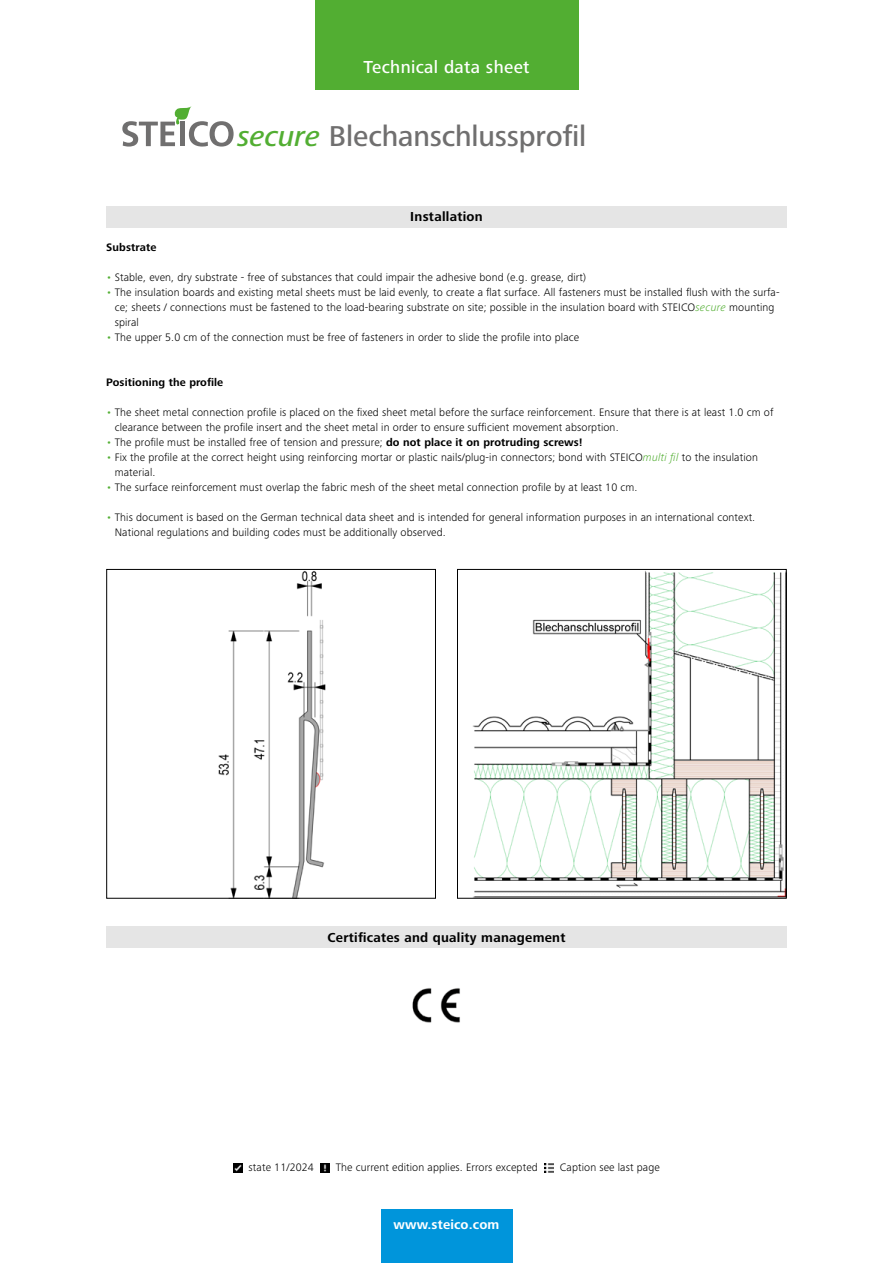
<style>
.page{position:relative;width:893px;height:1263px;background:#fff}
.page>*{position:absolute;margin:0;border:0;box-sizing:border-box;transform-origin:0 0}
.t1{font:500 29.7px "Frutiger Next LTW1 G";letter-spacing:-.005em;color:#706f6f}
.t2{font:500 18px "Frutiger Next LTW1 G";letter-spacing:.02em;color:#fff}
.t3{font:700 13.5px "Frutiger Next LTW1 G";letter-spacing:.02em;color:#000}
.t4{font:700 13.5px "Frutiger Next LTW1 G";letter-spacing:.01em;color:#fff}
.t5{font:300 11.25px/15px "Frutiger Next LTW1 G";letter-spacing:.01em;color:#000}
.t6{font:700 11.25px "Frutiger Next LTW1 G";letter-spacing:.01em;color:#000}
.s1{font-style:italic;color:#52ae32}
.s2{color:#52ae32}
.s3{font-weight:700}
</style>
<div class="page">
<svg style="left:122px;top:106px;width:112px;height:41px"></svg>
<div style="left:106px;top:206px;width:681px;height:21px;background:#e5e5e5"></div>
<img style="left:218px;top:571px;width:108px;height:326px">
<div style="left:106px;top:569px;width:330px;height:330px;border:1px solid #000"></div>
<img style="left:472px;top:571px;width:313px;height:326px">
<div style="left:457px;top:569px;width:330px;height:330px;border:1px solid #000"></div>
<div style="left:106px;top:927px;width:681px;height:21px;background:#e5e5e5"></div>
<img style="left:412px;top:988px;width:48px;height:35px">
<div style="left:315px;top:0;width:263px;height:89px;background:#52ae32"></div>
<div style="left:381px;top:1210px;width:131px;height:53px;background:#0095db"></div>
<svg style="left:233px;top:1163px;width:9px;height:9px"></svg>
<svg style="left:320px;top:1163px;width:10px;height:9px"></svg>
<svg style="left:544px;top:1163px;width:10px;height:9px"></svg>
<h2 class="t2" style="left:363px;top:56px;width:168px">Technical data sheet</h2>
<h1 class="t1" style="left:237px;top:119px;width:350px"><span class="s1">secure</span> Blechanschlussprofil</h1>
<p class="t3" style="left:410px;top:209px;width:74px">Installation</p>
<p class="t6" style="left:106px;top:240px;width:52px">Substrate</p>
<p class="t5" style="left:106px;top:269px;width:481px"><span class="s2">•</span> Stable, even, dry substrate - free of substances that could impair the adhesive bond (e.g. grease, dirt)</p>
<p class="t5" style="left:115px;top:284px;width:666px;text-indent:-9px"><span class="s2">•</span> The insulation boards and existing metal sheets must be laid evenly, to create a flat surface. All fasteners must be installed flush with the surfa&shy;ce; sheets / connections must be fastened to the load-bearing substrate on site; possible in the insulation board with STEICO<span class="s1">secure</span> mounting spiral</p>
<p class="t5" style="left:106px;top:329px;width:474px"><span class="s2">•</span> The upper 5.0 cm of the connection must be free of fasteners in order to slide the profile into place</p>
<p class="t6" style="left:106px;top:375px;width:118px">Positioning the profile</p>
<p class="t5" style="left:115px;top:404px;width:660px;text-indent:-9px"><span class="s2">•</span> The sheet metal connection profile is placed on the fixed sheet metal before the surface reinforcement. Ensure that there is at least 1.0 cm of clearance between the profile insert and the sheet metal in order to ensure sufficient movement absorption.</p>
<p class="t5" style="left:106px;top:434px;width:478px"><span class="s2">•</span> The profile must be installed free of tension and pressure; <span class="s3">do not place it on protruding screws!</span></p>
<p class="t5" style="left:115px;top:449px;width:645px;text-indent:-9px"><span class="s2">•</span> Fix the profile at the correct height using reinforcing mortar or plastic nails/plug-in connectors; bond with STEICO<span class="s1">multi fil</span> to the insulation material.</p>
<p class="t5" style="left:106px;top:479px;width:533px"><span class="s2">•</span> The surface reinforcement must overlap the fabric mesh of the sheet metal connection profile by at least 10 cm.</p>
<p class="t5" style="left:115px;top:509px;width:642px;text-indent:-9px"><span class="s2">•</span> This document is based on the German technical data sheet and is intended for general information purposes in an international context.<br>National regulations and building codes must be additionally observed.</p>
<p class="t3" style="left:327px;top:929px;width:240px">Certificates and quality management</p>
<p class="t5" style="left:249px;top:1160px;width:67px">state 11/2024</p>
<p class="t5" style="left:336px;top:1160px;width:204px">The current edition applies. Errors excepted</p>
<p class="t5" style="left:560px;top:1160px;width:101px">Caption see last page</p>
<p class="t4" style="left:394px;top:1217px;width:107px">www.steico.com</p>
</div>
